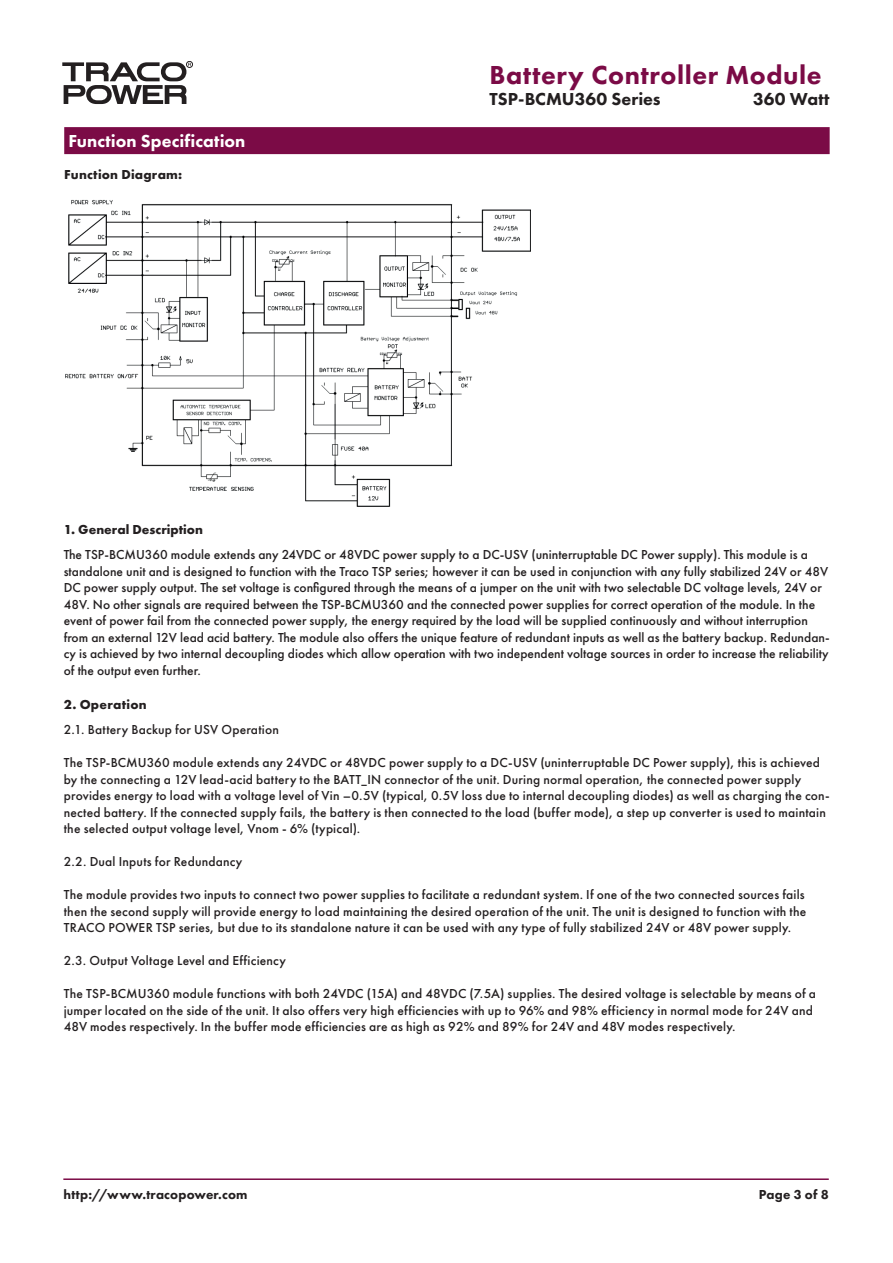
<style>
.page{position:relative;width:893px;height:1263px;background:#fff}
.page>*{position:absolute;margin:0;border:0;box-sizing:border-box;transform-origin:0 0}
.t1{font:800 27px "Futura PT";letter-spacing:.02em;color:#7b0b46}
.t2{font:800 18px "Futura PT";color:#231f20}
.Liste_Titel_Heavy{font:800 18px "Futura PT";letter-spacing:.005em;color:#fff}
.t3{font:500 13.5px/16.5px "Futura PT";color:#231f20}
.Text_medium{font:700 13.5px "Futura PT";letter-spacing:.015em;color:#231f20}
.t4{font:800 13.5px "Futura PT";letter-spacing:.015em;color:#231f20}
</style>
<div class="page">
<div style="left:186px;top:61px;width:7px;height:7px;border:1px solid #231f20;border-radius:50%"></div>
<svg style="left:62px;top:62px;width:129px;height:42px"></svg>
<hr style="left:63px;top:1178px;width:766px;height:2px;background:#7b0b46">
<div style="left:64px;top:127px;width:766px;height:27px;background:#7b0b46"></div>
<img style="left:65px;top:200px;width:466px;height:306px">
<p class="Liste_Titel_Heavy" style="left:68px;top:130px;width:179px">Function Specification</p>
<p class="Text_medium" style="left:64px;top:166px;width:120px">Function Diagram:</p>
<p class="t1" style="left:489px;top:58px;width:334px">Battery Controller Module</p>
<p class="t2" style="left:489px;top:88px;width:173px">TSP-BCMU360 Series</p>
<p class="t2" style="left:753px;top:88px;width:78px">360 Watt</p>
<p class="Text_medium" style="left:64px;top:521px;width:141px">1. General Description</p>
<p class="t3" style="left:64px;top:547px;width:767px">The TSP-BCMU360 module extends any 24VDC or 48VDC power supply to a DC-USV (uninterruptable DC Power supply). This module is a standalone unit and is designed to function with the Traco TSP series; however it can be used in conjunction with any fully stabilized 24V or 48V DC power supply output. The set voltage is configured through the means of a jumper on the unit with two selectable DC voltage levels, 24V or 48V. No other signals are required between the TSP-BCMU360 and the connected power supplies for correct operation of the module. In the event of power fail from the connected power supply, the energy required by the load will be supplied continuously and without interruption from an external 12V lead acid battery. The module also offers the unique feature of redundant inputs as well as the battery backup. Redundan&shy;cy is achieved by two internal decoupling diodes which allow operation with two independent voltage sources in order to increase the reliability of the output even further.</p>
<p class="Text_medium" style="left:64px;top:696px;width:84px">2. Operation</p>
<p class="t3" style="left:64px;top:722px;width:217px">2.1. Battery Backup for USV Operation</p>
<p class="t3" style="left:64px;top:755px;width:767px">The TSP-BCMU360 module extends any 24VDC or 48VDC power supply to a DC-USV (uninterruptable DC Power supply), this is achieved by the connecting a 12V lead-acid battery to the BATT_IN connector of the unit. During normal operation, the connected power supply provides energy to load with a voltage level of Vin –0.5V (typical, 0.5V loss due to internal decoupling diodes) as well as charging the con&shy;nected battery. If the connected supply fails, the battery is then connected to the load (buffer mode), a step up converter is used to maintain the selected output voltage level, Vnom - 6% (typical).</p>
<p class="t3" style="left:64px;top:854px;width:180px">2.2. Dual Inputs for Redundancy</p>
<p class="t3" style="left:64px;top:887px;width:744px;text-align:justify">The module provides two inputs to connect two power supplies to facilitate a redundant system. If one of the two connected sources fails then the second supply will provide energy to load maintaining the desired operation of the unit. The unit is designed to function with the TRACO POWER TSP series, but due to its standalone nature it can be used with any type of fully stabilized 24V or 48V power supply.</p>
<p class="t3" style="left:64px;top:953px;width:224px">2.3. Output Voltage Level and Efficiency</p>
<p class="t3" style="left:64px;top:986px;width:754px">The TSP-BCMU360 module functions with both 24VDC (15A) and 48VDC (7.5A) supplies. The desired voltage is selectable by means of a jumper located on the side of the unit. It also offers very high efficiencies with up to 96% and 98% efficiency in normal mode for 24V and<br>48V modes respectively. In the buffer mode efficiencies are as high as 92% and 89% for 24V and 48V modes respectively.</p>
<p class="t4" style="left:63px;top:1186px;width:186px">http://www.tracopower.com</p>
<p class="t4" style="left:759px;top:1186px;width:71px">Page 3 of 8</p>
</div>
